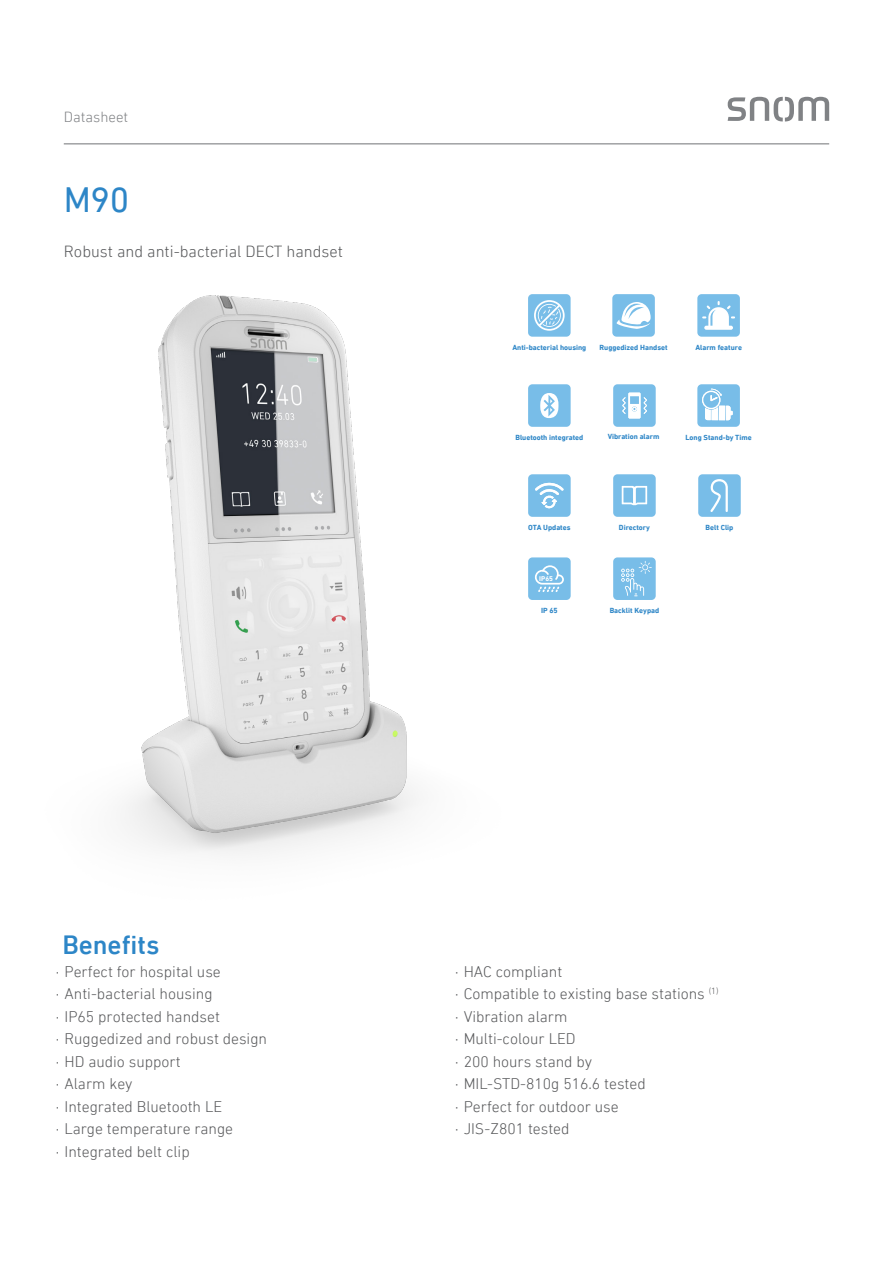
<style>
.page{position:relative;width:893px;height:1263px;background:#fff}
.page>*{position:absolute;margin:0;border:0;box-sizing:border-box;transform-origin:0 0}
.t1{font:36px "DIN Next LT Pro";color:#2d86c7}
.Featureliste_Rücksei{font:500 27px "DIN Next LT Pro";color:#2d86c7}
.t2{font:300 16.5px "DIN Next LT Pro";color:#57585a}
.Featureliste_Rücksei-2{font:300 15.75px "DIN Next LT Pro";color:#57585a}
.Überschrift_Datenblä{font:300 15px "DIN Next LT Pro";color:#808285}
.t3{font:700 7.5px "DIN Next LT Pro";color:#2d86c7}
.t4{font:700 6.9px "DIN Next LT Pro";color:#fff}
</style>
<div class="page">
<svg style="left:728px;top:97px;width:101px;height:25px"></svg>
<img style="left:124px;top:295px;width:293px;height:560px">
<hr style="left:64px;top:143px;width:765px;height:1px;background:#808285">
<div style="left:612px;top:294px;width:43px;height:43px;background:#78bde8;border-radius:4px"></div>
<svg style="left:616px;top:302px;width:35px;height:27px"></svg>
<div style="left:697px;top:294px;width:43px;height:43px;background:#78bde8;border-radius:4px"></div>
<svg style="left:702px;top:301px;width:33px;height:29px"></svg>
<div style="left:613px;top:557px;width:43px;height:43px;background:#78bde8;border-radius:4px"></div>
<svg style="left:621px;top:561px;width:31px;height:35px"></svg>
<div style="left:528px;top:384px;width:43px;height:43px;background:#78bde8;border-radius:4px"></div>
<svg style="left:540px;top:393px;width:19px;height:25px"></svg>
<svg style="left:613px;top:384px;width:43px;height:43px;background:#92c9ec"></svg>
<svg style="left:697px;top:384px;width:43px;height:43px"></svg>
<svg style="left:711px;top:389px;width:10px;height:5px"></svg>
<div style="left:528px;top:474px;width:43px;height:43px;background:#78bde8;border-radius:4px"></div>
<svg style="left:535px;top:483px;width:28px;height:26px"></svg>
<div style="left:613px;top:474px;width:43px;height:43px;background:#78bde8;border-radius:4px"></div>
<svg style="left:622px;top:486px;width:25px;height:19px"></svg>
<div style="left:698px;top:474px;width:43px;height:43px;background:#78bde8;border-radius:4px"></div>
<svg style="left:710px;top:479px;width:18px;height:33px"></svg>
<div style="left:528px;top:557px;width:43px;height:43px;background:#78bde8;border-radius:4px"></div>
<svg style="left:535px;top:565px;width:29px;height:27px"></svg>
<div style="left:528px;top:294px;width:43px;height:43px;background:#78bde8;border-radius:4px"></div>
<svg style="left:534px;top:300px;width:31px;height:31px"></svg>
<p class="Überschrift_Datenblä" style="left:64px;top:108px;width:66px">Datasheet</p>
<p class="t1" style="left:64px;top:178px;width:67px">M90</p>
<p class="t2" style="left:64px;top:241px;width:281px">Robust and anti-bacterial DECT handset</p>
<p class="t3" style="left:512px;top:343px;width:75px">Anti-bacterial housing</p>
<p class="t3" style="left:600px;top:343px;width:69px">Ruggedized Handset</p>
<p class="t3" style="left:695px;top:343px;width:48px">Alarm feature</p>
<p class="t3" style="left:515px;top:433px;width:69px">Bluetooth integrated</p>
<p class="t3" style="left:608px;top:432px;width:53px">Vibration alarm</p>
<p class="t3" style="left:685px;top:433px;width:68px">Long Stand-by Time</p>
<p class="t3" style="left:528px;top:523px;width:44px">OTA Updates</p>
<p class="t3" style="left:619px;top:523px;width:32px">Directory</p>
<p class="t3" style="left:706px;top:523px;width:29px">Belt Clip</p>
<p class="t4" style="left:539px;top:575px;width:15px">IP65</p>
<p class="t3" style="left:541px;top:606px;width:18px">IP 65</p>
<p class="t3" style="left:610px;top:606px;width:51px">Backlit Keypad</p>
<p class="Featureliste_Rücksei" style="left:62px;top:929px;width:99px">Benefits</p>
<p class="Featureliste_Rücksei-2" style="left:56px;top:962px;width:166px">· Perfect for hospital use</p>
<p class="Featureliste_Rücksei-2" style="left:56px;top:985px;width:158px">· Anti-bacterial housing</p>
<p class="Featureliste_Rücksei-2" style="left:56px;top:1007px;width:165px">· IP65 protected handset</p>
<p class="Featureliste_Rücksei-2" style="left:56px;top:1030px;width:213px">· Ruggedized and robust design</p>
<p class="Featureliste_Rücksei-2" style="left:56px;top:1052px;width:126px">· HD audio support</p>
<p class="Featureliste_Rücksei-2" style="left:56px;top:1075px;width:78px">· Alarm key</p>
<p class="Featureliste_Rücksei-2" style="left:56px;top:1097px;width:168px">· Integrated Bluetooth LE</p>
<p class="Featureliste_Rücksei-2" style="left:56px;top:1120px;width:179px">· Large temperature range</p>
<p class="Featureliste_Rücksei-2" style="left:56px;top:1142px;width:135px">· Integrated belt clip</p>
<p class="Featureliste_Rücksei-2" style="left:455px;top:962px;width:109px">· HAC compliant</p>
<p class="Featureliste_Rücksei-2" style="left:455px;top:985px;width:265px">· Compatible to existing base stations <sup>(1)</sup></p>
<p class="Featureliste_Rücksei-2" style="left:455px;top:1007px;width:114px">· Vibration alarm</p>
<p class="Featureliste_Rücksei-2" style="left:455px;top:1030px;width:122px">· Multi-colour LED</p>
<p class="Featureliste_Rücksei-2" style="left:455px;top:1052px;width:139px">· 200 hours stand by</p>
<p class="Featureliste_Rücksei-2" style="left:455px;top:1075px;width:192px">· MIL-STD-810g 516.6 tested</p>
<p class="Featureliste_Rücksei-2" style="left:455px;top:1097px;width:165px">· Perfect for outdoor use</p>
<p class="Featureliste_Rücksei-2" style="left:455px;top:1120px;width:116px">· JIS-Z801 tested</p>
</div>
